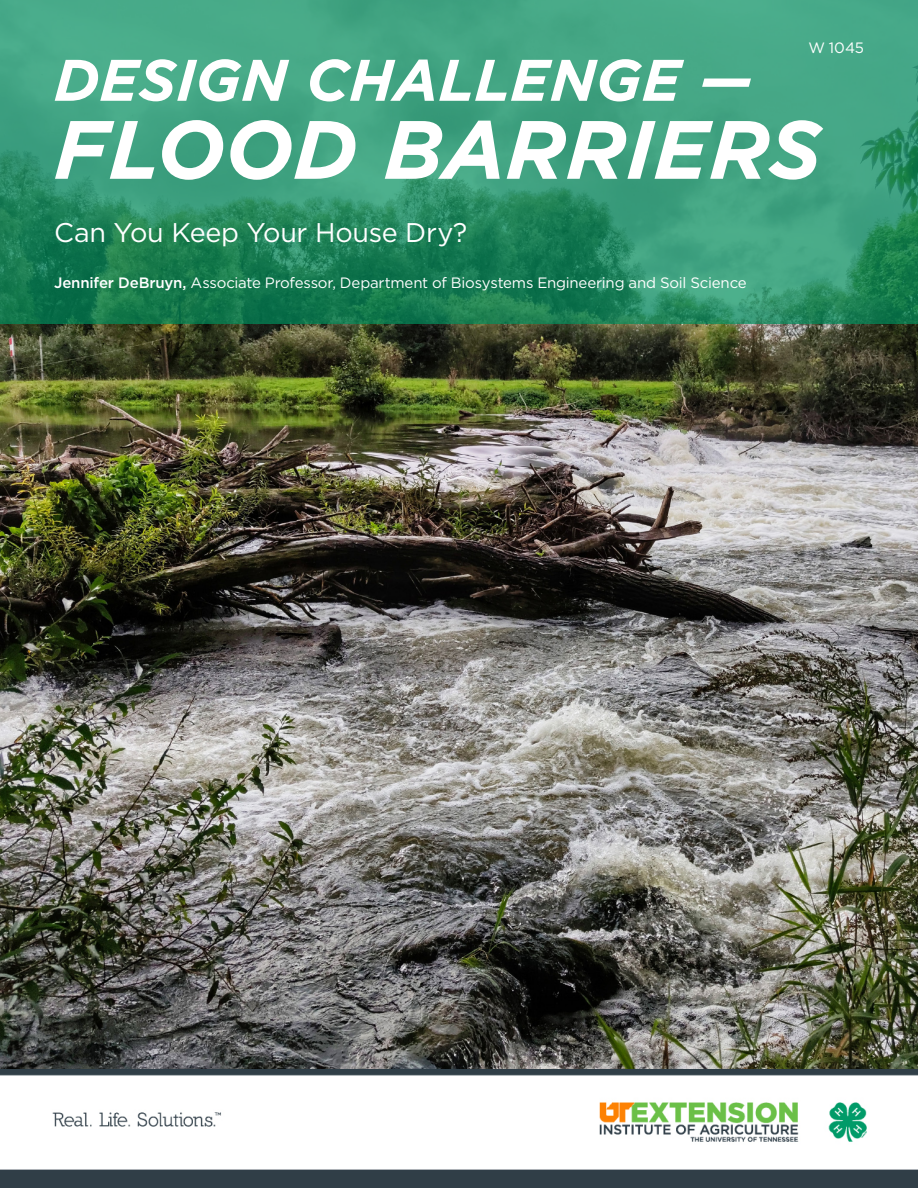
<style>
.page{position:relative;width:918px;height:1188px;background:#fff}
.page>*{position:absolute;margin:0;border:0;box-sizing:border-box;transform-origin:0 0}
.t1{font:italic 700 82.5px "Gotham";color:#fff}
.t2{font:italic 700 58.5px "Gotham";color:#fff}
.t3{font:27px "Gotham";letter-spacing:-.01em;color:#fff}
.t4{font:15px "Gotham";letter-spacing:-.015em;color:#fff}
.s1{font-weight:500}
</style>
<div class="page">
<img style="left:0;top:324px;width:918px;height:745px">
<img style="left:0;top:1069px;width:918px;height:119px">
<svg style="left:0;top:0;width:918px;height:324px;background:#369975"></svg>
<p class="t4" style="left:808px;top:38px;width:57px">W 1045</p>
<p class="t2" style="left:54px;top:41px;width:700px">DESIGN CHALLENGE —</p>
<p class="t1" style="left:54px;top:95px;width:769px">FLOOD BARRIERS</p>
<p class="t3" style="left:54px;top:215px;width:415px">Can You Keep Your House Dry?</p>
<p class="t4" style="left:54px;top:273px;width:694px"><span class="s1">Jennifer DeBruyn,</span> Associate Professor, Department of Biosystems Engineering and Soil Science</p>
</div>
